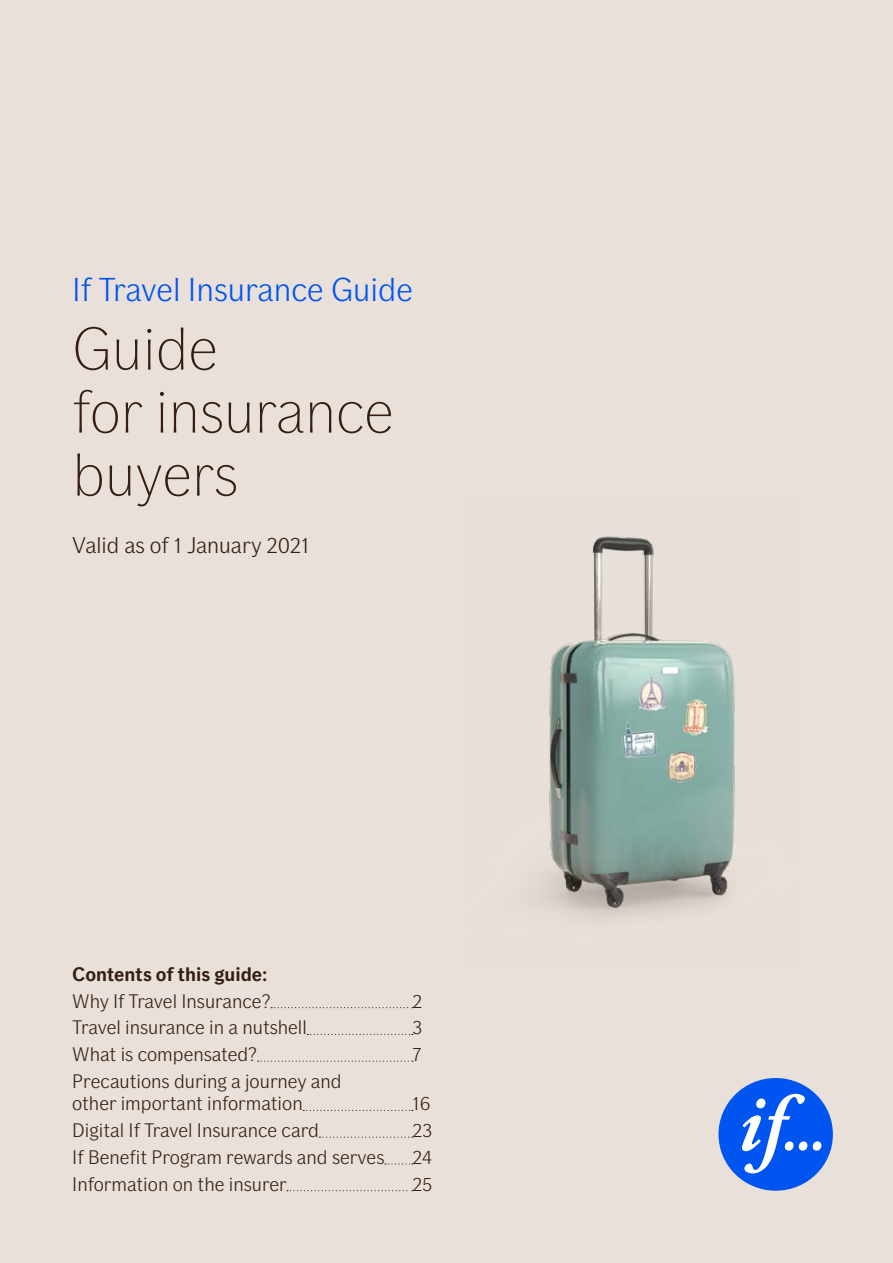
<style>
.page{position:relative;width:893px;height:1263px;background:#e8e0d9}
.page>*{position:absolute;margin:0;border:0;box-sizing:border-box;transform-origin:0 0}
.t1{font:100 60px/63px "If Sans";color:#331e11}
.t2{font:300 33px "If Sans";color:#0054f0}
.t3{font:300 22.5px "If Sans";color:#331e11}
.t4{font:300 19.5px/22.5px "If Sans";color:#331e11}
.t5{font:700 19.5px "If Sans";color:#331e11}
</style>
<div class="page">
<svg style="left:271px;top:1007px;width:142px;height:1px"></svg>
<svg style="left:307px;top:1034px;width:106px;height:1px"></svg>
<svg style="left:258px;top:1060px;width:155px;height:2px"></svg>
<svg style="left:303px;top:1110px;width:110px;height:1px"></svg>
<svg style="left:319px;top:1136px;width:94px;height:2px"></svg>
<svg style="left:385px;top:1163px;width:28px;height:1px"></svg>
<svg style="left:287px;top:1190px;width:126px;height:1px"></svg>
<div style="left:718px;top:1078px;width:115px;height:113px;background:#0054f0;border-radius:50%"></div>
<div style="left:799px;top:1141px;width:9px;height:9px;background:#fff;border-radius:50%"></div>
<div style="left:813px;top:1141px;width:8px;height:9px;background:#fff;border-radius:50%"></div>
<svg style="left:742px;top:1094px;width:63px;height:79px"></svg>
<img style="left:538px;top:536px;width:197px;height:381px">
<h2 class="t2" style="left:72px;top:271px;width:342px">If Travel Insurance Guide</h2>
<h1 class="t1" style="left:72px;top:317px;width:323px">Guide<br>for insurance buyers</h1>
<p class="t3" style="left:72px;top:532px;width:239px">Valid as of 1 January 2021</p>
<p class="t5" style="left:72px;top:962px;width:196px">Contents of this guide:</p>
<p class="t4" style="left:72px;top:990px;width:200px">Why If Travel Insurance?</p>
<p class="t4" style="left:412px;top:990px;width:11px">2</p>
<p class="t4" style="left:72px;top:1016px;width:236px">Travel insurance in a nutshell</p>
<p class="t4" style="left:412px;top:1016px;width:11px">3</p>
<p class="t4" style="left:72px;top:1043px;width:186px">What is compensated?</p>
<p class="t4" style="left:412px;top:1043px;width:11px">7</p>
<p class="t4" style="left:72px;top:1070px;width:271px">Precautions during a journey and other important information</p>
<p class="t4" style="left:412px;top:1092px;width:20px">16</p>
<p class="t4" style="left:72px;top:1119px;width:248px">Digital If Travel Insurance card</p>
<p class="t4" style="left:412px;top:1119px;width:21px">23</p>
<p class="t4" style="left:72px;top:1146px;width:314px">If Benefit Program rewards and serves</p>
<p class="t4" style="left:412px;top:1146px;width:21px">24</p>
<p class="t4" style="left:72px;top:1173px;width:216px">Information on the insurer</p>
<p class="t4" style="left:412px;top:1173px;width:21px">25</p>
</div>
